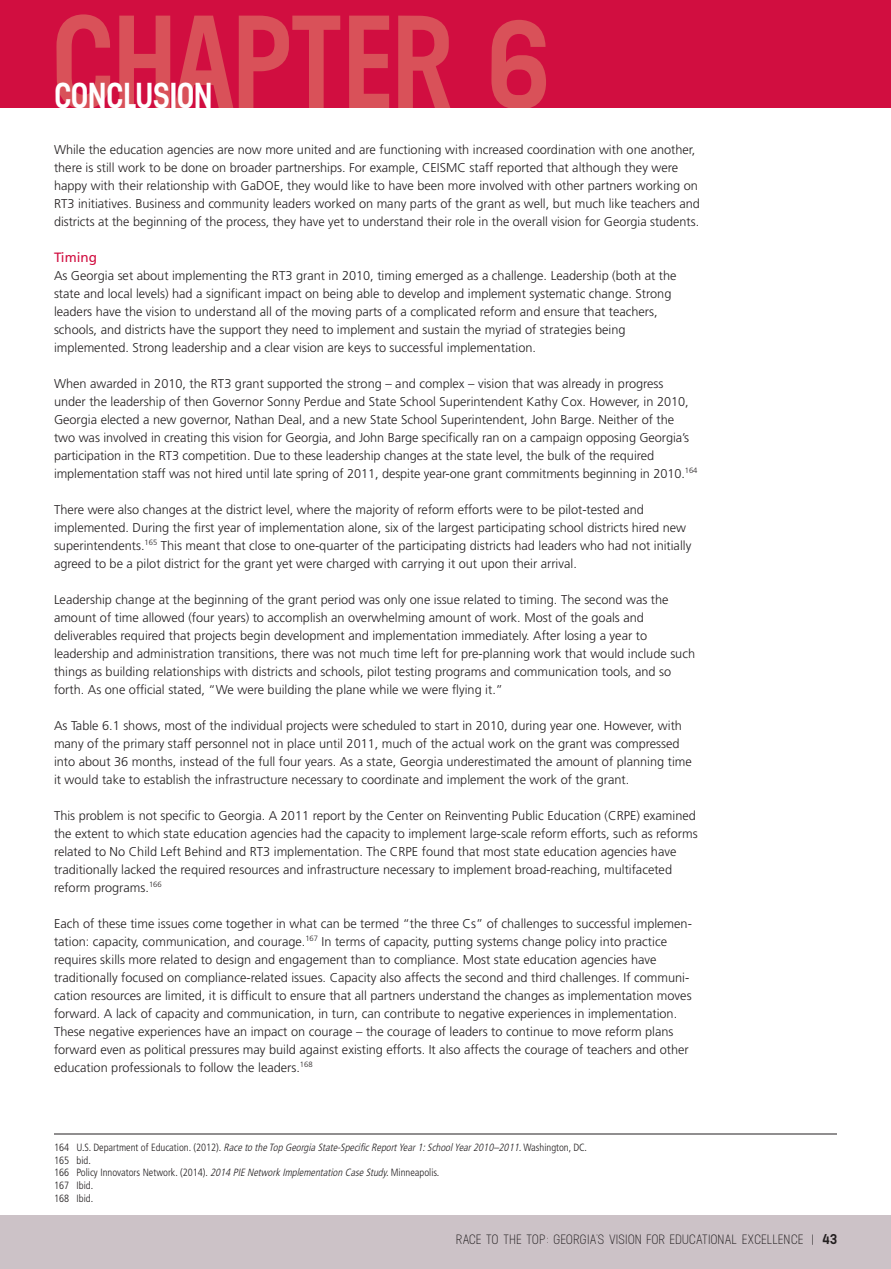
<style>
.page{position:relative;width:891px;height:1269px;background:#fff}
.page>*{position:absolute;margin:0;border:0;box-sizing:border-box;transform-origin:0 0}
.t1{font:600 132px "Neusa";letter-spacing:-.025em;color:#d95159}
.t2{font:600 36px "Neusa";letter-spacing:-.01em;color:#fff}
.t3{font:13.5px "Neusa";letter-spacing:-.005em;color:#231f20}
.t4{font:13.5px "Frutiger";color:#d10e40}
.t5{font:300 12.75px/18px "Frutiger";color:#231f20}
.t6{font:300 condensed 10.5px/12.8px "Frutiger";color:#231f20}
.s1{font-style:italic}
.s2{font-weight:600;font-size:15px}
</style>
<div class="page">
<div style="left:0;top:1215px;width:891px;height:54px;background:#ccc2c7"></div>
<hr style="left:0;top:144px;width:1px;height:618px;background:#dcd5da">
<hr style="left:54px;top:1134px;width:783px;height:1px;background:#231f20">
<div style="left:0;top:0;width:891px;height:108px;background:#d10e40"></div>
<h1 class="t1" style="left:51px;top:16px;width:500px">CHAPTER 6</h1>
<h2 class="t2" style="left:54px;top:83px;width:160px">CONCLUSION</h2>
<p class="t5" style="left:54px;top:141px;width:648px">While the education agencies are now more united and are functioning with increased coordination with one another, there is still work to be done on broader partnerships. For example, CEISMC staff reported that although they were happy with their relationship with GaDOE, they would like to have been more involved with other partners working on RT3 initiatives. Business and community leaders worked on many parts of the grant as well, but much like teachers and districts at the beginning of the process, they have yet to understand their role in the overall vision for Georgia students.</p>
<p class="t4" style="left:54px;top:251px;width:44px">Timing</p>
<p class="t5" style="left:54px;top:267px;width:624px">As Georgia set about implementing the RT3 grant in 2010, timing emerged as a challenge. Leadership (both at the state and local levels) had a significant impact on being able to develop and implement systematic change. Strong leaders have the vision to understand all of the moving parts of a complicated reform and ensure that teachers, schools, and districts have the support they need to implement and sustain the myriad of strategies being implemented. Strong leadership and a clear vision are keys to successful implementation.</p>
<p class="t5" style="left:54px;top:375px;width:645px">When awarded in 2010, the RT3 grant supported the strong – and complex – vision that was already in progress under the leadership of then Governor Sonny Perdue and State School Superintendent Kathy Cox. However, in 2010, Georgia elected a new governor, Nathan Deal, and a new State School Superintendent, John Barge. Neither of the two was involved in creating this vision for Georgia, and John Barge specifically ran on a campaign opposing Georgia’s participation in the RT3 competition. Due to these leadership changes at the state level, the bulk of the required implementation staff was not hired until late spring of 2011, despite year-one grant commitments beginning in 2010.<sup>164</sup></p>
<p class="t5" style="left:54px;top:501px;width:639px">There were also changes at the district level, where the majority of reform efforts were to be pilot-tested and implemented. During the first year of implementation alone, six of the largest participating school districts hired new superintendents.<sup>165</sup> This meant that close to one-quarter of the participating districts had leaders who had not initially agreed to be a pilot district for the grant yet were charged with carrying it out upon their arrival.</p>
<p class="t5" style="left:54px;top:591px;width:643px">Leadership change at the beginning of the grant period was only one issue related to timing. The second was the amount of time allowed (four years) to accomplish an overwhelming amount of work. Most of the goals and deliverables required that projects begin development and implementation immediately. After losing a year to leadership and administration transitions, there was not much time left for pre-planning work that would include such things as building relationships with districts and schools, pilot testing programs and communication tools, and so forth. As one official stated, “We were building the plane while we were flying it.”</p>
<p class="t5" style="left:54px;top:717px;width:639px">As Table 6.1 shows, most of the individual projects were scheduled to start in 2010, during year one. However, with many of the primary staff personnel not in place until 2011, much of the actual work on the grant was compressed into about 36 months, instead of the full four years. As a state, Georgia underestimated the amount of planning time it would take to establish the infrastructure necessary to coordinate and implement the work of the grant.</p>
<p class="t5" style="left:54px;top:807px;width:645px">This problem is not specific to Georgia. A 2011 report by the Center on Reinventing Public Education (CRPE) examined the extent to which state education agencies had the capacity to implement large-scale reform efforts, such as reforms related to No Child Left Behind and RT3 implementation. The CRPE found that most state education agencies have traditionally lacked the required resources and infrastructure necessary to implement broad-reaching, multifaceted reform programs.<sup>166</sup></p>
<p class="t5" style="left:54px;top:915px;width:639px">Each of these time issues come together in what can be termed “the three Cs” of challenges to successful implemen&shy;tation: capacity, communication, and courage.<sup>167</sup> In terms of capacity, putting systems change policy into practice requires skills more related to design and engagement than to compliance. Most state education agencies have traditionally focused on compliance-related issues. Capacity also affects the second and third challenges. If communi&shy;cation resources are limited, it is difficult to ensure that all partners understand the changes as implementation moves forward. A lack of capacity and communication, in turn, can contribute to negative experiences in implementation.<br>These negative experiences have an impact on courage – the courage of leaders to continue to move reform plans forward even as political pressures may build against existing efforts. It also affects the courage of teachers and other education professionals to follow the leaders.<sup>168</sup></p>
<p class="t6" style="left:54px;top:1142px;width:535px">164 U.S. Department of Education. (2012). <span class="s1">RacetotheTopGeorgiaState-SpecificReportYear1:SchoolYear2010–2011.</span>Washington, DC.<br>165 bid.<br>166 Policy Innovators Network. (2014). <span class="s1">2014PIENetworkImplementationCaseStudy.</span>Minneapolis.<br>167 Ibid.<br>168 Ibid.</p>
<p class="t3" style="left:456px;top:1235px;width:383px">RACE TO THE TOP: GEORGIA’S VISION FOR EDUCATIONAL EXCELLENCE | <span class="s2">43</span></p>
</div>
